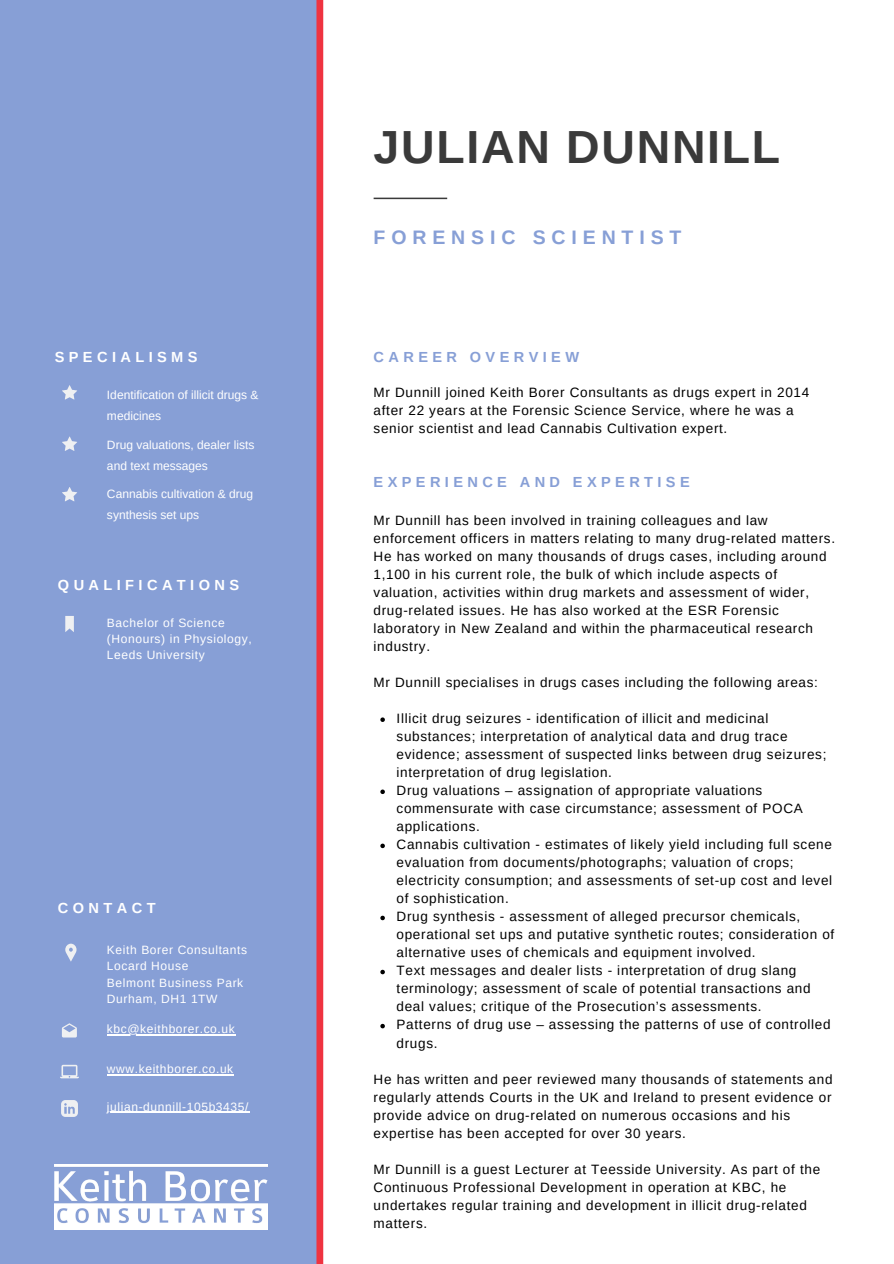
<style>
.page{position:relative;width:894px;height:1264px;background:#fff}
.page>*{position:absolute;margin:0;border:0;box-sizing:border-box;transform-origin:0 0}
.t1{font:700 46.35px "Arimo";letter-spacing:.035em;color:#3a3a3a}
.t2{font:700 19.5px "Arimo";letter-spacing:.3em;color:#879fd6}
.t3{font:700 14.55px "Arimo";letter-spacing:.3em;color:#879fd6}
.t4{font:700 14.55px "Arimo";letter-spacing:.3em;color:#fff}
.t5{font:13.5px/18px "Arimo";letter-spacing:.05em;color:#000}
.t6{font:12px/16px "Arimo";letter-spacing:.05em;color:#fff}
.t7{font:12px/21px "Arimo";color:#fff}
</style>
<div class="page">
<div style="left:0;top:0;width:320px;height:1263px;background:#879fd6"></div>
<svg style="left:373px;top:198px;width:74px;height:1px"></svg>
<svg style="left:65px;top:943px;width:11px;height:18px"></svg>
<svg style="left:60px;top:1064px;width:19px;height:14px"></svg>
<svg style="left:62px;top:1023px;width:15px;height:14px"></svg>
<svg style="left:65px;top:616px;width:9px;height:16px"></svg>
<img style="left:55px;top:1164px;width:213px;height:65px">
<svg style="left:380px;top:717px;width:5px;height:5px"></svg>
<svg style="left:380px;top:789px;width:5px;height:5px"></svg>
<svg style="left:380px;top:843px;width:5px;height:5px"></svg>
<svg style="left:380px;top:915px;width:5px;height:5px"></svg>
<svg style="left:380px;top:969px;width:5px;height:5px"></svg>
<svg style="left:380px;top:1023px;width:5px;height:5px"></svg>
<div style="left:316px;top:0;width:7px;height:1263px;background:#ef3340"></div>
<svg style="left:62px;top:385px;width:15px;height:14px"></svg>
<hr style="left:107px;top:1074px;width:127px;height:1px;background:#fff">
<hr style="left:107px;top:1034px;width:128px;height:1px;background:#fff">
<svg style="left:62px;top:436px;width:15px;height:15px"></svg>
<svg style="left:62px;top:487px;width:15px;height:14px"></svg>
<svg style="left:61px;top:1100px;width:17px;height:16px"></svg>
<hr style="left:107px;top:1111px;width:142px;height:1px;background:#fff">
<p class="t4" style="left:55px;top:349px;width:144px">SPECIALISMS</p>
<p class="t7" style="left:107px;top:384px;width:153px">Identification of illicit drugs &amp; medicines</p>
<p class="t7" style="left:107px;top:435px;width:149px">Drug valuations, dealer lists and text messages</p>
<p class="t7" style="left:107px;top:483px;width:148px">Cannabis cultivation &amp; drug synthesis set ups</p>
<p class="t4" style="left:58px;top:577px;width:183px">QUALIFICATIONS</p>
<p class="t6" style="left:107px;top:614px;width:146px">Bachelor of Science (Honours) in Physiology,<br>Leeds University</p>
<p class="t4" style="left:58px;top:899px;width:99px">CONTACT</p>
<p class="t6" style="left:107px;top:942px;width:142px">Keith Borer Consultants</p>
<p class="t6" style="left:107px;top:958px;width:83px">Locard House</p>
<p class="t6" style="left:107px;top:974px;width:138px">Belmont Business Park</p>
<p class="t6" style="left:107px;top:990px;width:112px">Durham, DH1 1TW</p>
<p class="t6" style="left:107px;top:1021px;width:129px">kbc@keithborer.co.uk</p>
<p class="t6" style="left:107px;top:1061px;width:128px">www.keithborer.co.uk</p>
<p class="t6" style="left:107px;top:1098px;width:143px">julian-dunnill-105b3435/</p>
<p class="t1" style="left:373px;top:121px;width:408px">JULIAN DUNNILL</p>
<p class="t2" style="left:373px;top:227px;width:309px">FORENSIC SCIENTIST</p>
<p class="t3" style="left:373px;top:348px;width:207px">CAREER OVERVIEW</p>
<p class="t5" style="left:373px;top:383px;width:437px">Mr Dunnill joined Keith Borer Consultants as drugs expert in 2014 after 22 years at the Forensic Science Service, where he was a senior scientist and lead Cannabis Cultivation expert.</p>
<p class="t3" style="left:373px;top:474px;width:317px">EXPERIENCE AND EXPERTISE</p>
<p class="t5" style="left:373px;top:511px;width:463px">Mr Dunnill has been involved in training colleagues and law enforcement officers in matters relating to many drug-related matters.<br>He has worked on many thousands of drugs cases, including around 1,100 in his current role, the bulk of which include aspects of valuation, activities within drug markets and assessment of wider, drug-related issues. He has also worked at the ESR Forensic laboratory in New Zealand and within the pharmaceutical research industry.</p>
<p class="t5" style="left:373px;top:673px;width:446px">Mr Dunnill specialises in drugs cases including the following areas:</p>
<p class="t5" style="left:396px;top:709px;width:431px">Illicit drug seizures - identification of illicit and medicinal substances; interpretation of analytical data and drug trace evidence; assessment of suspected links between drug seizures; interpretation of drug legislation.</p>
<p class="t5" style="left:396px;top:781px;width:407px">Drug valuations – assignation of appropriate valuations commensurate with case circumstance; assessment of POCA applications.</p>
<p class="t5" style="left:396px;top:835px;width:437px">Cannabis cultivation - estimates of likely yield including full scene evaluation from documents/photographs; valuation of crops; electricity consumption; and assessments of set-up cost and level of sophistication.</p>
<p class="t5" style="left:396px;top:907px;width:439px">Drug synthesis - assessment of alleged precursor chemicals, operational set ups and putative synthetic routes; consideration of alternative uses of chemicals and equipment involved.</p>
<p class="t5" style="left:396px;top:961px;width:415px">Text messages and dealer lists - interpretation of drug slang terminology; assessment of scale of potential transactions and deal values; critique of the Prosecution’s assessments.</p>
<p class="t5" style="left:396px;top:1015px;width:435px">Patterns of drug use – assessing the patterns of use of controlled drugs.</p>
<p class="t5" style="left:373px;top:1069px;width:460px">He has written and peer reviewed many thousands of statements and regularly attends Courts in the UK and Ireland to present evidence or provide advice on drug-related on numerous occasions and his expertise has been accepted for over 30 years.</p>
<p class="t5" style="left:373px;top:1159px;width:448px">Mr Dunnill is a guest Lecturer at Teesside University. As part of the Continuous Professional Development in operation at KBC, he undertakes regular training and development in illicit drug-related matters.</p>
</div>
